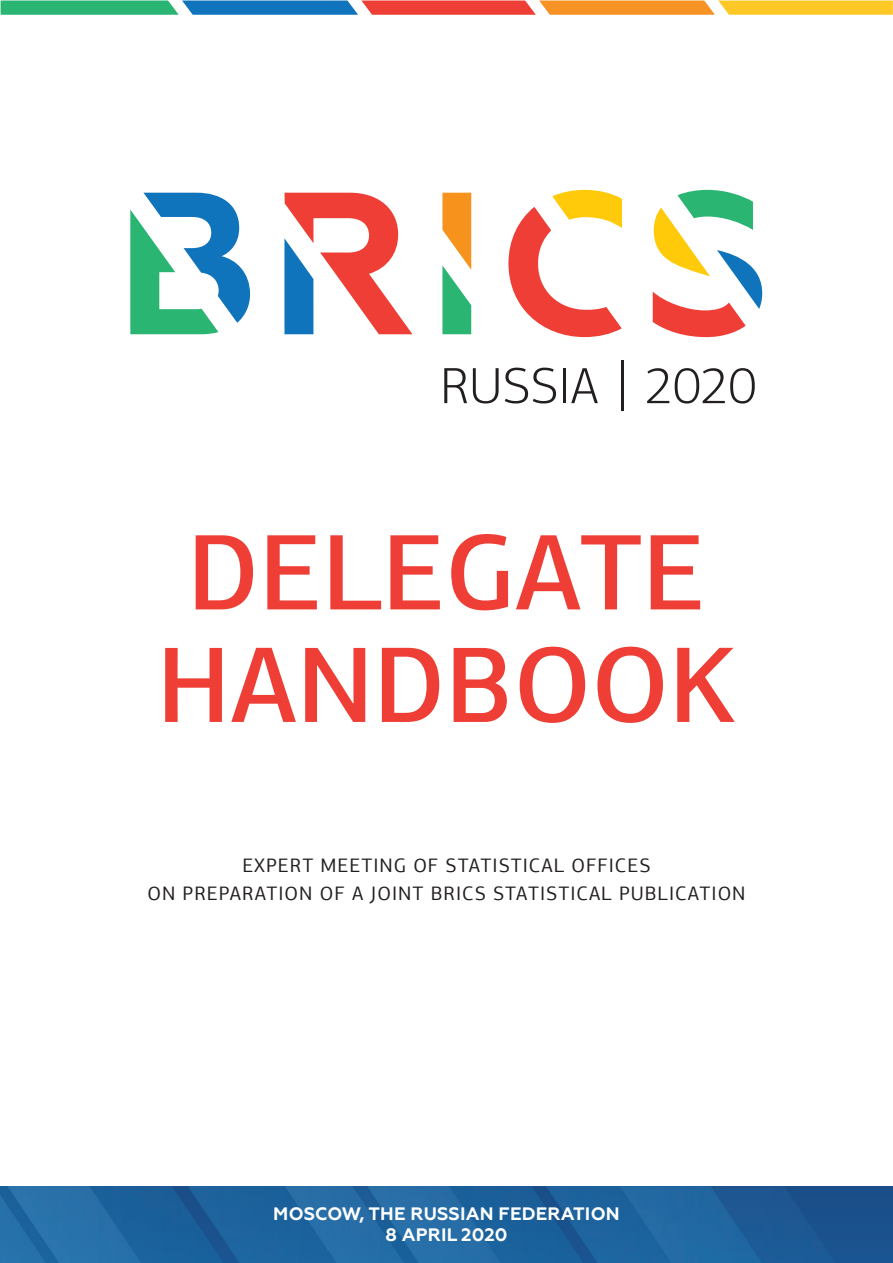
<style>
.page{position:relative;width:893px;height:1263px;background:#fff}
.page>*{position:absolute;margin:0;border:0;box-sizing:border-box;transform-origin:0 0}
.t1{font:500 108px "PF Agora Sans Pro";color:#ee3e35}
.t2{font:19.5px/28.5px "PF Agora Sans Pro";letter-spacing:.05em;color:#231f20;text-align:center}
.t3{font:700 18px "Geometria";letter-spacing:.01em;color:#fff}
</style>
<div class="page">
<svg style="left:1px;top:1px;width:892px;height:14px;background:#a69763"></svg>
<img style="left:0;top:1186px;width:893px;height:77px">
<svg style="left:130px;top:193px;width:120px;height:141px"></svg>
<svg style="left:284px;top:193px;width:128px;height:141px"></svg>
<svg style="left:442px;top:193px;width:29px;height:141px"></svg>
<svg style="left:508px;top:190px;width:114px;height:147px"></svg>
<svg style="left:653px;top:190px;width:109px;height:147px"></svg>
<svg style="left:647px;top:368px;width:22px;height:35px"></svg>
<svg style="left:675px;top:368px;width:80px;height:35px"></svg>
<svg style="left:444px;top:368px;width:23px;height:35px"></svg>
<svg style="left:473px;top:368px;width:26px;height:35px"></svg>
<svg style="left:505px;top:368px;width:51px;height:35px"></svg>
<hr style="left:563px;top:368px;width:3px;height:35px;background:#231f20">
<svg style="left:571px;top:368px;width:27px;height:35px"></svg>
<hr style="left:621px;top:360px;width:2px;height:51px;background:#231f20">
<p class="t1" style="left:187px;top:506px;width:520px">DELEGATE</p>
<p class="t1" style="left:157px;top:618px;width:580px">HANDBOOK</p>
<p class="t2" style="left:147px;top:851px;width:600px">EXPERT MEETING OF STATISTICAL OFFICES<br>ON PREPARATION OF A JOINT BRICS STATISTICAL PUBLICATION</p>
<p class="t3" style="left:273px;top:1203px;width:348px">MOSCOW, THE RUSSIAN FEDERATION</p>
<p class="t3" style="left:385px;top:1224px;width:123px">8 APRIL 2020</p>
</div>
